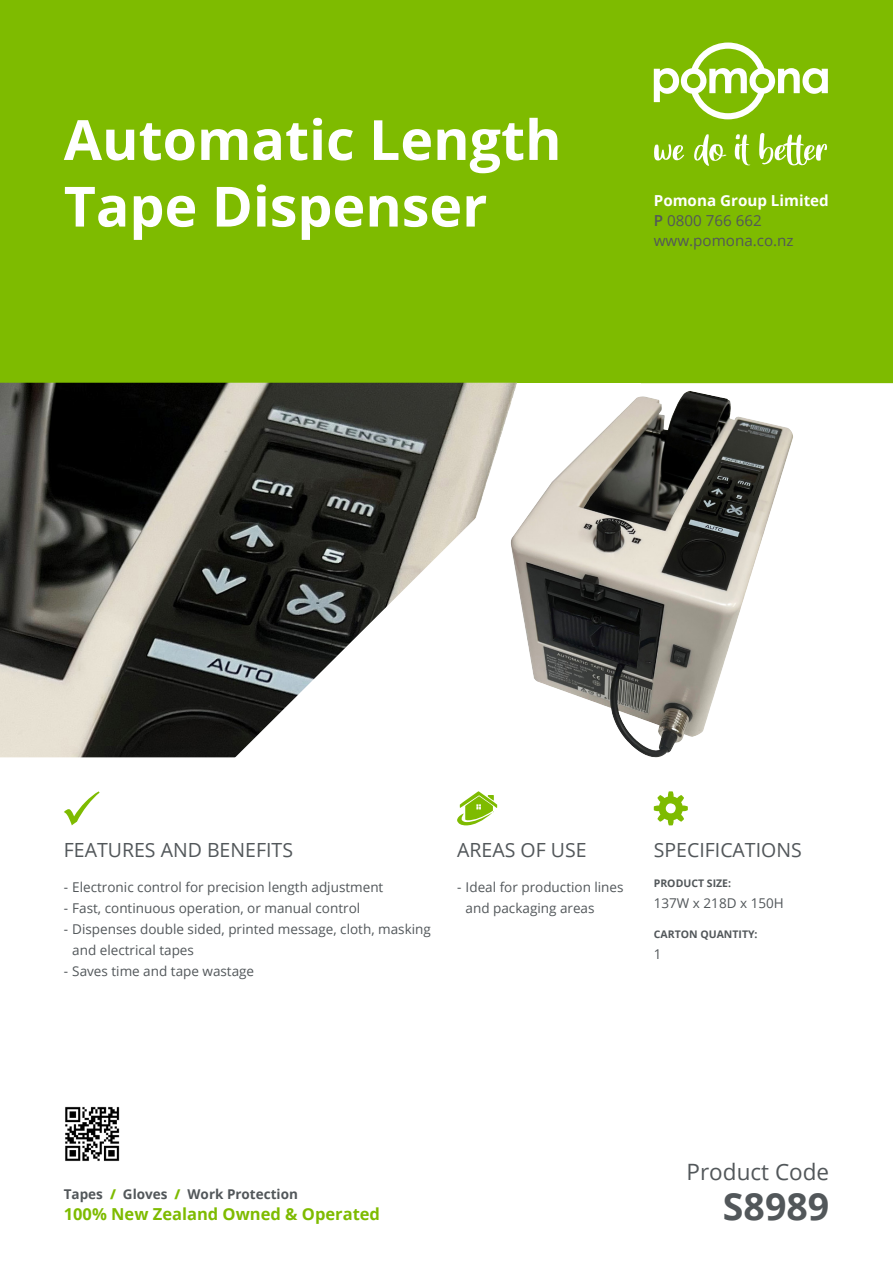
<style>
.page{position:relative;width:893px;height:1263px;background:#fff}
.page>*{position:absolute;margin:0;border:0;box-sizing:border-box;transform-origin:0 0}
.t1{font:700 55.5px/66.6px "Open Sans";color:#fff}
.t2{font:700 37.5px "Open Sans";color:#52575a}
.t3{font:22.5px "Open Sans";color:#52575a}
.t4{font:19.5px "Open Sans";color:#52575a}
.t5{font:700 16.5px "Open Sans";color:#7ebb00}
.t6{font:15.15px/20px "Open Sans";color:#52575a}
.t7{font:13.5px/21px "Open Sans";color:#52575a}
.t8{font:700 13.5px "Open Sans";color:#52575a}
.t9{font:700 10.5px "Open Sans";color:#52575a}
.s1{font-weight:700;color:#fff}
.s2{font-weight:600}
.s3{font-weight:800;color:#7ebb00}
</style>
<div class="page">
<div style="left:0;top:0;width:893px;height:736px;background:#7ebb00"></div>
<svg style="left:654px;top:43px;width:174px;height:76px"></svg>
<svg style="left:654px;top:144px;width:30px;height:17px"></svg>
<svg style="left:694px;top:134px;width:33px;height:32px"></svg>
<svg style="left:735px;top:134px;width:15px;height:32px"></svg>
<svg style="left:759px;top:133px;width:68px;height:33px"></svg>
<img style="left:0;top:383px;width:227px;height:374px">
<svg style="left:654px;top:791px;width:34px;height:34px"></svg>
<svg style="left:64px;top:791px;width:36px;height:34px"></svg>
<svg style="left:457px;top:791px;width:40px;height:34px"></svg>
<svg style="left:227px;top:383px;width:666px;height:375px;background:#a9a8a5"></svg>
<img style="left:65px;top:1106px;width:55px;height:55px">
<img style="left:635px;top:391px;width:54px;height:39px">
<h1 class="t1" style="left:64px;top:105px;width:499px">Automatic Length<br>Tape Dispenser</h1>
<p class="t6" style="left:654px;top:190px;width:177px"><span class="s1">Pomona Group Limited<br></span><span class="s2">P</span> 0800 766 662 www.pomona.co.nz</p>
<h3 class="t4" style="left:64px;top:837px;width:231px">FEATURES AND BENEFITS</h3>
<p class="t7" style="left:64px;top:876px;width:321px">- Electronic control for precision length adjustment</p>
<p class="t7" style="left:64px;top:897px;width:298px">- Fast, continuous operation, or manual control</p>
<p class="t7" style="left:72px;top:918px;width:360px;text-indent:-9px">- Dispenses double sided, printed message, cloth, masking and electrical tapes</p>
<p class="t7" style="left:64px;top:960px;width:192px">- Saves time and tape wastage</p>
<h3 class="t4" style="left:457px;top:837px;width:131px">AREAS OF USE</h3>
<p class="t7" style="left:466px;top:876px;width:159px;text-indent:-9px">- Ideal for production lines and packaging areas</p>
<h3 class="t4" style="left:654px;top:837px;width:150px">SPECIFICATIONS</h3>
<p class="t9" style="left:654px;top:876px;width:79px">PRODUCT SIZE:</p>
<p class="t7" style="left:654px;top:892px;width:131px">137W x 218D x 150H</p>
<p class="t9" style="left:654px;top:926px;width:105px">CARTON QUANTITY:</p>
<p class="t7" style="left:654px;top:943px;width:9px">1</p>
<p class="t8" style="left:64px;top:1185px;width:236px">Tapes <span class="s3">/</span> Gloves <span class="s3">/</span> Work Protection</p>
<p class="t5" style="left:64px;top:1203px;width:318px">100% New Zealand Owned &amp; Operated</p>
<h3 class="t3" style="left:687px;top:1156px;width:144px">Product Code</h3>
<h2 class="t2" style="left:723px;top:1180px;width:108px">S8989</h2>
</div>
